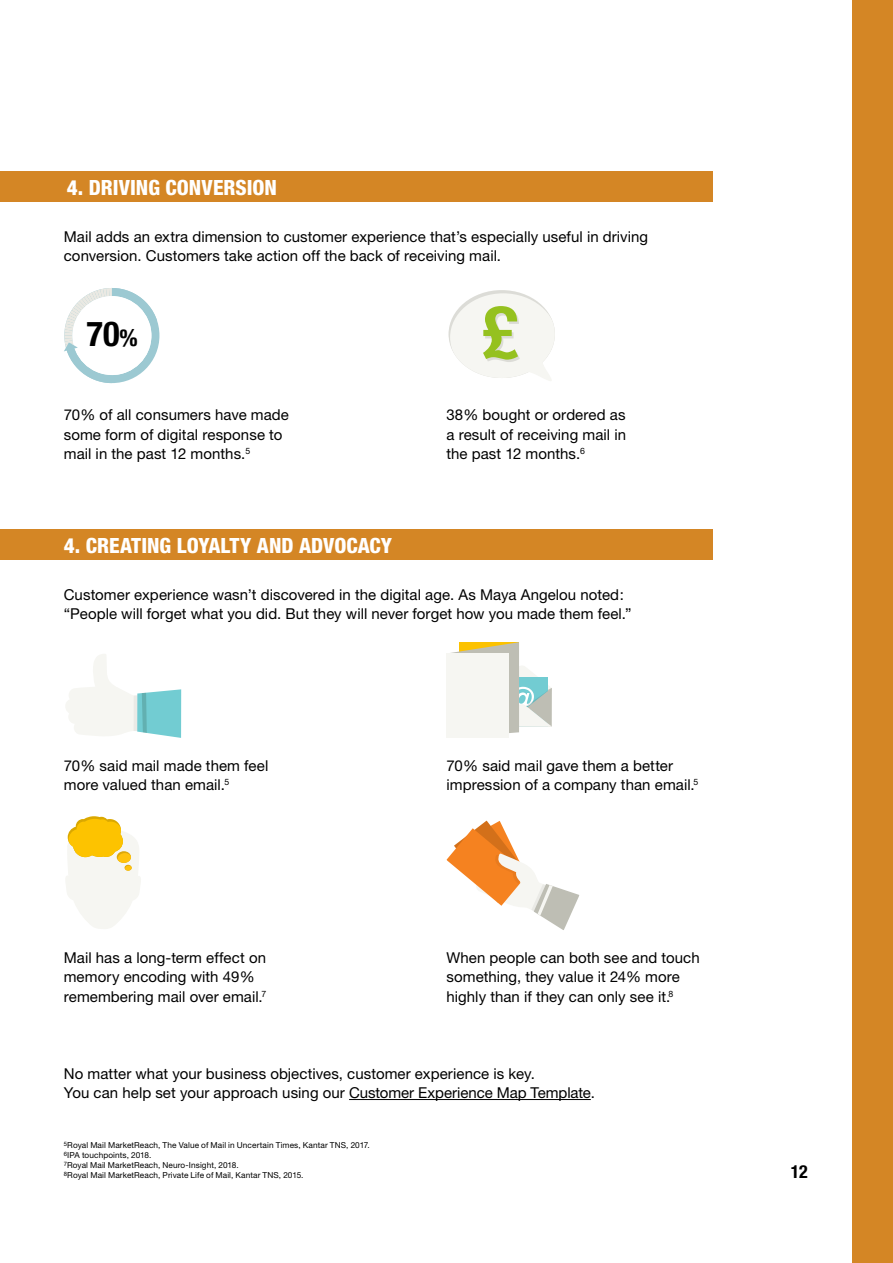
<style>
.page{position:relative;width:893px;height:1263px;background:#fff}
.page>*{position:absolute;margin:0;border:0;box-sizing:border-box;transform-origin:0 0}
.t1{font:700 condensed 74.55px "Helvetica Neue";color:#95c11f}
.t2{font:700 condensed 34.5px "Helvetica Neue";color:#000}
.t3{font:800 condensed 21px "Helvetica Neue";color:#fff}
.t4{font:700 condensed 18px "Helvetica Neue";color:#000}
.t5{font:15px/19.5px "Helvetica Neue";letter-spacing:.005em;color:#000}
.t6{font:8.25px/9.9px "Helvetica Neue";letter-spacing:.01em;color:#000}
.s1{font-size:23.55px}
</style>
<div class="page">
<div style="left:0;top:529px;width:712px;height:30px;background:#d48625"></div>
<hr style="left:349px;top:1099px;width:242px;height:1px;background:#000">
<div style="left:853px;top:0;width:40px;height:1263px;background:#d48625"></div>
<svg style="left:66px;top:816px;width:75px;height:113px"></svg>
<svg style="left:446px;top:821px;width:133px;height:109px"></svg>
<svg style="left:66px;top:654px;width:115px;height:84px"></svg>
<svg style="left:451px;top:642px;width:101px;height:91px"></svg>
<div style="left:446px;top:653px;width:63px;height:85px;background:#f6f6f2"></div>
<div style="left:0;top:171px;width:712px;height:30px;background:#d48625"></div>
<svg style="left:64px;top:288px;width:95px;height:95px"></svg>
<svg style="left:449px;top:290px;width:106px;height:91px"></svg>
<h3 class="t3" style="left:67px;top:174px;width:211px">4. DRIVING CONVERSION</h3>
<p class="t5" style="left:64px;top:227px;width:586px">Mail adds an extra dimension to customer experience that’s especially useful in driving conversion. Customers take action off the back of receiving mail.</p>
<h2 class="t2" style="left:86px;top:313px;width:53px">70<span class="s1">%</span></h2>
<h1 class="t1" style="left:483px;top:270px;width:37px">£</h1>
<p class="t5" style="left:64px;top:405px;width:227px">70% of all consumers have made some form of digital response to mail in the past 12 months.<sup>5</sup></p>
<p class="t5" style="left:446px;top:405px;width:181px;text-align:justify">38% bought or ordered as a result of receiving mail in the past 12 months.<sup>6</sup></p>
<h3 class="t3" style="left:64px;top:532px;width:330px">4. CREATING LOYALTY AND ADVOCACY</h3>
<p class="t5" style="left:64px;top:585px;width:569px">Customer experience wasn’t discovered in the digital age. As Maya Angelou noted: “People will forget what you did. But they will never forget how you made them feel.”</p>
<p class="t5" style="left:64px;top:756px;width:206px">70% said mail made them feel more valued than email.<sup>5</sup></p>
<p class="t5" style="left:446px;top:756px;width:253px">70% said mail gave them a better impression of a company than email.<sup>5</sup></p>
<p class="t5" style="left:64px;top:947px;width:204px">Mail has a long-term effect on memory encoding with 49% remembering mail over email.<sup>7</sup></p>
<p class="t5" style="left:446px;top:947px;width:255px">When people can both see and touch something, they value it 24% more highly than if they can only see it.<sup>8</sup></p>
<p class="t5" style="left:64px;top:1063px;width:533px">No matter what your business objectives, customer experience is key.<br>You can help set your approach using our Customer Experience Map Template.</p>
<p class="t6" style="left:64px;top:1140px;width:308px"><sup>5</sup>Royal Mail MarketReach, The Value of Mail in Uncertain Times, Kantar TNS, 2017.<br><sup>6</sup>IPA touchpoints, 2018.<br><sup>7</sup>Royal Mail MarketReach, Neuro-Insight, 2018.<br><sup>8</sup>Royal Mail MarketReach, Private Life of Mail, Kantar TNS, 2015.</p>
<p class="t4" style="left:791px;top:1160px;width:19px">12</p>
</div>
